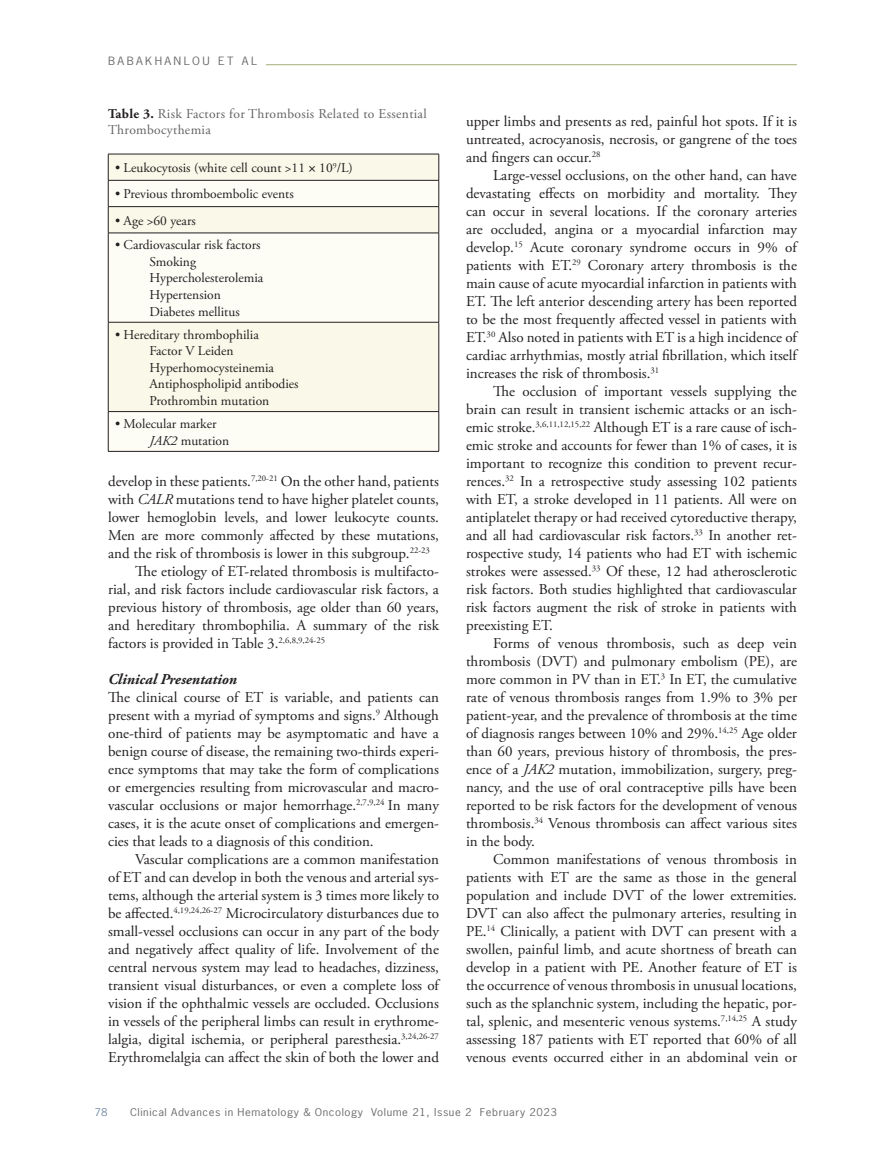
<style>
.page{position:relative;width:878px;height:1175px;background:#fff}
.page>*{position:absolute;margin:0;border:0;box-sizing:border-box;transform-origin:0 0}
.Text_Body{font:15px/18px "Adobe Garamond Pro";color:#231f20;text-align:justify}
.Text_Body_no_indent{font:15px/18px "Adobe Garamond Pro";color:#231f20;text-align:justify}
.B_Head{font:italic 700 15px "Adobe Garamond Pro";color:#231f20}
.Table{font:13.5px "Adobe Garamond Pro";color:#231f20}
.Figure_Caption{font:13.5px/16.5px "Adobe Garamond Pro";letter-spacing:.025em;color:#636366}
.t1{font:10.8px "News Gothic Std";letter-spacing:.2em;color:#6c6d70;scale:1.11 1}
.t2{font:10.2px "News Gothic Std";letter-spacing:.05em;color:#6c6d70;scale:1.11 1}
.t3{font:10.2px "News Gothic Std";color:#748ba5;scale:1.11 1}
.s1{font-weight:700;color:#231f20}
.s2{font-style:italic}
</style>
<div class="page">
<hr style="left:266px;top:64px;width:531px;height:1px;background:#a8b07a">
<div style="left:109px;top:155px;width:329px;height:25px;background:#faf8e9"></div>
<svg style="left:109px;top:207px;width:329px;height:244px;fill:#fdfcf5"></svg>
<hr style="left:108px;top:154px;width:331px;height:1px;background:#231f20">
<hr style="left:108px;top:180px;width:331px;height:1px;background:#231f20">
<hr style="left:108px;top:206px;width:331px;height:1px;background:#231f20">
<svg style="left:108px;top:154px;width:1px;height:79px"></svg>
<svg style="left:438px;top:154px;width:1px;height:79px"></svg>
<hr style="left:108px;top:233px;width:331px;height:1px;background:#231f20">
<hr style="left:108px;top:233px;width:1px;height:89px;background:#231f20">
<hr style="left:438px;top:233px;width:1px;height:89px;background:#231f20">
<hr style="left:108px;top:322px;width:331px;height:1px;background:#231f20">
<hr style="left:108px;top:322px;width:1px;height:89px;background:#231f20">
<hr style="left:438px;top:322px;width:1px;height:89px;background:#231f20">
<hr style="left:108px;top:411px;width:331px;height:1px;background:#231f20">
<hr style="left:108px;top:412px;width:1px;height:39px;background:#231f20">
<hr style="left:438px;top:412px;width:1px;height:39px;background:#231f20">
<hr style="left:108px;top:451px;width:331px;height:1px;background:#231f20">
<svg style="left:309px;top:166px;width:6px;height:6px"></svg>
<p class="t1" style="left:108px;top:54px;width:136px">BABAKHANLOU ET AL</p>
<p class="Figure_Caption" style="left:108px;top:106px;width:320px"><span class="s1">Table 3.</span> Risk Factors for Thrombosis Related to Essential<br>Thrombocythemia</p>
<p class="Table" style="left:115px;top:160px;width:239px">• Leukocytosis (white cell count &gt;11 10<sup>9</sup>/L)</p>
<p class="Table" style="left:115px;top:186px;width:180px">• Previous thromboembolic events</p>
<p class="Table" style="left:115px;top:212px;width:82px">• Age &gt;60 years</p>
<p class="Table" style="left:115px;top:237px;width:147px">• Cardiovascular risk factors</p>
<p class="Table" style="left:149px;top:253px;width:48px">Smoking</p>
<p class="Table" style="left:149px;top:270px;width:115px">Hypercholesterolemia</p>
<p class="Table" style="left:149px;top:286px;width:73px">Hypertension</p>
<p class="Table" style="left:149px;top:303px;width:92px">Diabetes mellitus</p>
<p class="Table" style="left:115px;top:326px;width:145px">• Hereditary thrombophilia</p>
<p class="Table" style="left:149px;top:343px;width:85px">Factor V Leiden</p>
<p class="Table" style="left:149px;top:359px;width:126px">Hyperhomocysteinemia</p>
<p class="Table" style="left:149px;top:376px;width:151px">Antiphospholipid antibodies</p>
<p class="Table" style="left:149px;top:392px;width:121px">Prothrombin mutation</p>
<p class="Table" style="left:115px;top:416px;width:103px">• Molecular marker</p>
<p class="Table" style="left:149px;top:432px;width:81px"><span class="s2">JAK2</span> mutation</p>
<p class="Text_Body" style="left:108px;top:473px;width:332px">develop in these patients.<sup>7,20-21</sup> On the other hand, patients with <span class="s2">CALR</span> mutations tend to have higher platelet counts, lower hemoglobin levels, and lower leukocyte counts.<br>Men are more commonly affected by these mutations, and the risk of thrombosis is lower in this subgroup.<sup>22-23</sup></p>
<p class="Text_Body" style="left:108px;top:563px;width:332px;text-indent:27px">The etiology of ET-related thrombosis is multifacto&shy;rial, and risk factors include cardiovascular risk factors, a previous history of thrombosis, age older than 60 years, and hereditary thrombophilia. A summary of the risk factors is provided in Table 3.<sup>2,6,8,9,24-25</sup></p>
<p class="B_Head" style="left:108px;top:671px;width:130px">Clinical Presentation</p>
<p class="Text_Body_no_indent" style="left:108px;top:689px;width:332px">The clinical course of ET is variable, and patients can present with a myriad of symptoms and signs.<sup>9</sup> Although one-third of patients may be asymptomatic and have a benign course of disease, the remaining two-thirds experi&shy;ence symptoms that may take the form of complications or emergencies resulting from microvascular and macro&shy;vascular occlusions or major hemorrhage.<sup>2,7,9,24</sup> In many cases, it is the acute onset of complications and emergen&shy;cies that leads to a diagnosis of this condition.</p>
<p class="Text_Body" style="left:108px;top:851px;width:332px;text-indent:27px">Vascular complications are a common manifestation of ET and can develop in both the venous and arterial sys&shy;tems, although the arterial system is 3 times more likely to be affected.<sup>4,19,24,26-27</sup> Microcirculatory disturbances due to small-vessel occlusions can occur in any part of the body and negatively affect quality of life. Involvement of the central nervous system may lead to headaches, dizziness, transient visual disturbances, or even a complete loss of vision if the ophthalmic vessels are occluded. Occlusions in vessels of the peripheral limbs can result in erythrome&shy;lalgia, digital ischemia, or peripheral paresthesia.<sup>3,24,26-27<br></sup>Erythromelalgia can affect the skin of both the lower and</p>
<p class="Text_Body" style="left:466px;top:113px;width:332px">upper limbs and presents as red, painful hot spots. If it is untreated, acrocyanosis, necrosis, or gangrene of the toes and fingers can occur.<sup>28</sup></p>
<p class="Text_Body" style="left:466px;top:167px;width:332px;text-indent:27px">Large-vessel occlusions, on the other hand, can have devastating effects on morbidity and mortality. They can occur in several locations. If the coronary arteries are occluded, angina or a myocardial infarction may develop.<sup>15</sup> Acute coronary syndrome occurs in 9% of patients with ET.<sup>29</sup> Coronary artery thrombosis is the main cause of acute myocardial infarction in patients with ET. The left anterior descending artery has been reported to be the most frequently affected vessel in patients with ET.<sup>30</sup> Also noted in patients with ET is a high incidence of cardiac arrhythmias, mostly atrial fibrillation, which itself increases the risk of thrombosis.<sup>31</sup></p>
<p class="Text_Body" style="left:466px;top:383px;width:332px;text-indent:27px">The occlusion of important vessels supplying the brain can result in transient ischemic attacks or an isch&shy;emic stroke.<sup>3,6,11,12,15,22</sup> Although ET is a rare cause of isch&shy;emic stroke and accounts for fewer than 1% of cases, it is important to recognize this condition to prevent recur&shy;rences.<sup>32</sup> In a retrospective study assessing 102 patients with ET, a stroke developed in 11 patients. All were on antiplatelet therapy or had received cytoreductive therapy, and all had cardiovascular risk factors.<sup>33</sup> In another ret&shy;rospective study, 14 patients who had ET with ischemic strokes were assessed.<sup>33</sup> Of these, 12 had atherosclerotic risk factors. Both studies highlighted that cardiovascular risk factors augment the risk of stroke in patients with preexisting ET.</p>
<p class="Text_Body" style="left:466px;top:635px;width:332px;text-indent:27px">Forms of venous thrombosis, such as deep vein thrombosis (DVT) and pulmonary embolism (PE), are more common in PV than in ET.<sup>3</sup> In ET, the cumulative rate of venous thrombosis ranges from 1.9% to 3% per patient-year, and the prevalence of thrombosis at the time of diagnosis ranges between 10% and 29%.<sup>14,25</sup> Age older than 60 years, previous history of thrombosis, the pres&shy;ence of a <span class="s2">JAK2</span> mutation, immobilization, surgery, preg&shy;nancy, and the use of oral contraceptive pills have been reported to be risk factors for the development of venous thrombosis.<sup>34</sup> Venous thrombosis can affect various sites in the body.</p>
<p class="Text_Body" style="left:466px;top:851px;width:332px;text-indent:27px">Common manifestations of venous thrombosis in patients with ET are the same as those in the general population and include DVT of the lower extremities.<br>DVT can also affect the pulmonary arteries, resulting in PE.<sup>14</sup> Clinically, a patient with DVT can present with a swollen, painful limb, and acute shortness of breath can develop in a patient with PE. Another feature of ET is the occurrence of venous thrombosis in unusual locations, such as the splanchnic system, including the hepatic, por&shy;tal, splenic, and mesenteric venous systems.<sup>7,14,25</sup> A study assessing 187 patients with ET reported that 60% of all venous events occurred either in an abdominal vein or</p>
<p class="t3" style="left:94px;top:1105px;width:13px">78</p>
<p class="t2" style="left:130px;top:1105px;width:386px">Clinical Advances in Hematology &amp; Oncology Volume 21, Issue 2 February 2023</p>
</div>
